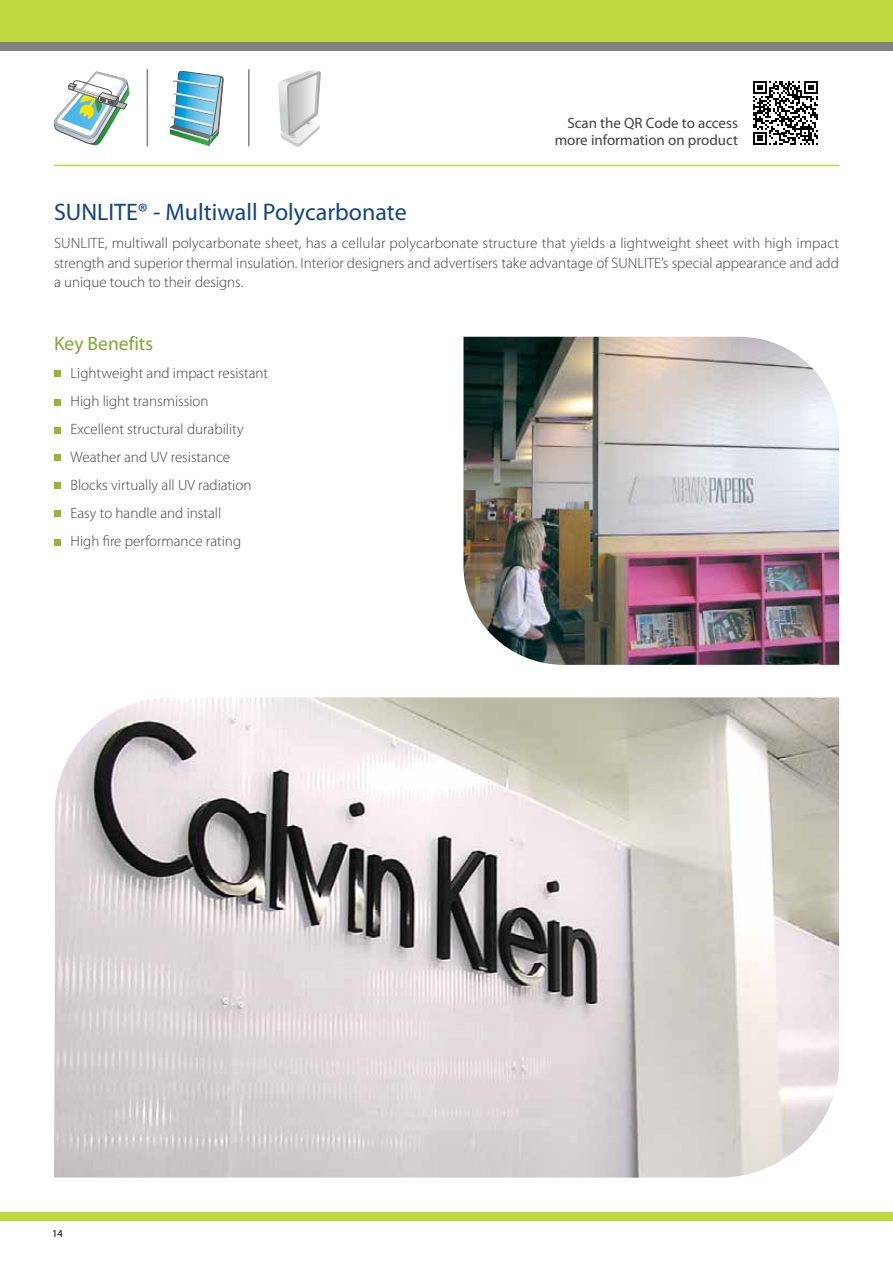
<style>
.page{position:relative;width:893px;height:1263px;background:#fff}
.page>*{position:absolute;margin:0;border:0;box-sizing:border-box;transform-origin:0 0}
.t1{font:24px "Myriad Pro";color:#13447f}
.t2{font:19.5px "Myriad Pro";color:#7ea831}
.t3{font:300 15px/19.5px "Myriad Pro";color:#414042;text-align:justify}
.t4{font:15px/17.2px "Myriad Pro";color:#414042;text-align:right}
.t5{font:10.5px "Myriad Pro";color:#000}
.s1{color:#003976}
</style>
<div class="page">
<div style="left:0;top:0;width:893px;height:45px;background:#bed73d"></div>
<div style="left:0;top:42px;width:893px;height:9px;background:#808285"></div>
<div style="left:0;top:1212px;width:893px;height:9px;background:#bed73d"></div>
<div style="left:54px;top:370px;width:6px;height:7px;background:#9cb332"></div>
<svg style="left:54px;top:399px;width:6px;height:6px"></svg>
<svg style="left:54px;top:427px;width:6px;height:6px"></svg>
<svg style="left:54px;top:455px;width:6px;height:6px"></svg>
<svg style="left:54px;top:483px;width:6px;height:6px"></svg>
<svg style="left:54px;top:510px;width:6px;height:6px"></svg>
<svg style="left:54px;top:539px;width:6px;height:6px"></svg>
<img style="left:54px;top:697px;width:785px;height:480px">
<img style="left:463px;top:337px;width:376px;height:328px">
<svg style="left:753px;top:81px;width:65px;height:64px"></svg>
<svg style="left:154px;top:70px;width:88px;height:97px"></svg>
<svg style="left:53px;top:71px;width:77px;height:75px"></svg>
<svg style="left:278px;top:70px;width:43px;height:77px"></svg>
<hr style="left:147px;top:70px;width:1px;height:76px;background:#808285">
<hr style="left:248px;top:70px;width:2px;height:76px;background:#808285">
<hr style="left:54px;top:165px;width:786px;height:1px;background:#bed73d">
<p class="t4" style="left:555px;top:114px;width:185px">Scan the QR Code to access more information on product</p>
<h1 class="t1" style="left:54px;top:198px;width:354px">SUNLITE® <span class="s1">-</span> Multiwall Polycarbonate</h1>
<p class="t3" style="left:54px;top:234px;width:787px">SUNLITE, multiwall polycarbonate sheet, has a cellular polycarbonate structure that yields a lightweight sheet with high impact strength and superior thermal insulation. Interior designers and advertisers take advantage of SUNLITE’s special appearance and add a unique touch to their designs.</p>
<h2 class="t2" style="left:54px;top:331px;width:101px">Key Benefits</h2>
<p class="t3" style="left:54px;top:363px;width:216px">• Lightweight and impact resistant</p>
<p class="t3" style="left:54px;top:391px;width:156px">• High light transmission</p>
<p class="t3" style="left:54px;top:419px;width:191px">• Excellent structural durability</p>
<p class="t3" style="left:54px;top:447px;width:178px">• Weather and UV resistance</p>
<p class="t3" style="left:54px;top:475px;width:199px">• Blocks virtually all UV radiation</p>
<p class="t3" style="left:54px;top:503px;width:169px">• Easy to handle and install</p>
<p class="t3" style="left:54px;top:531px;width:189px">• High fire performance rating</p>
<p class="t5" style="left:52px;top:1227px;width:12px">14</p>
</div>
